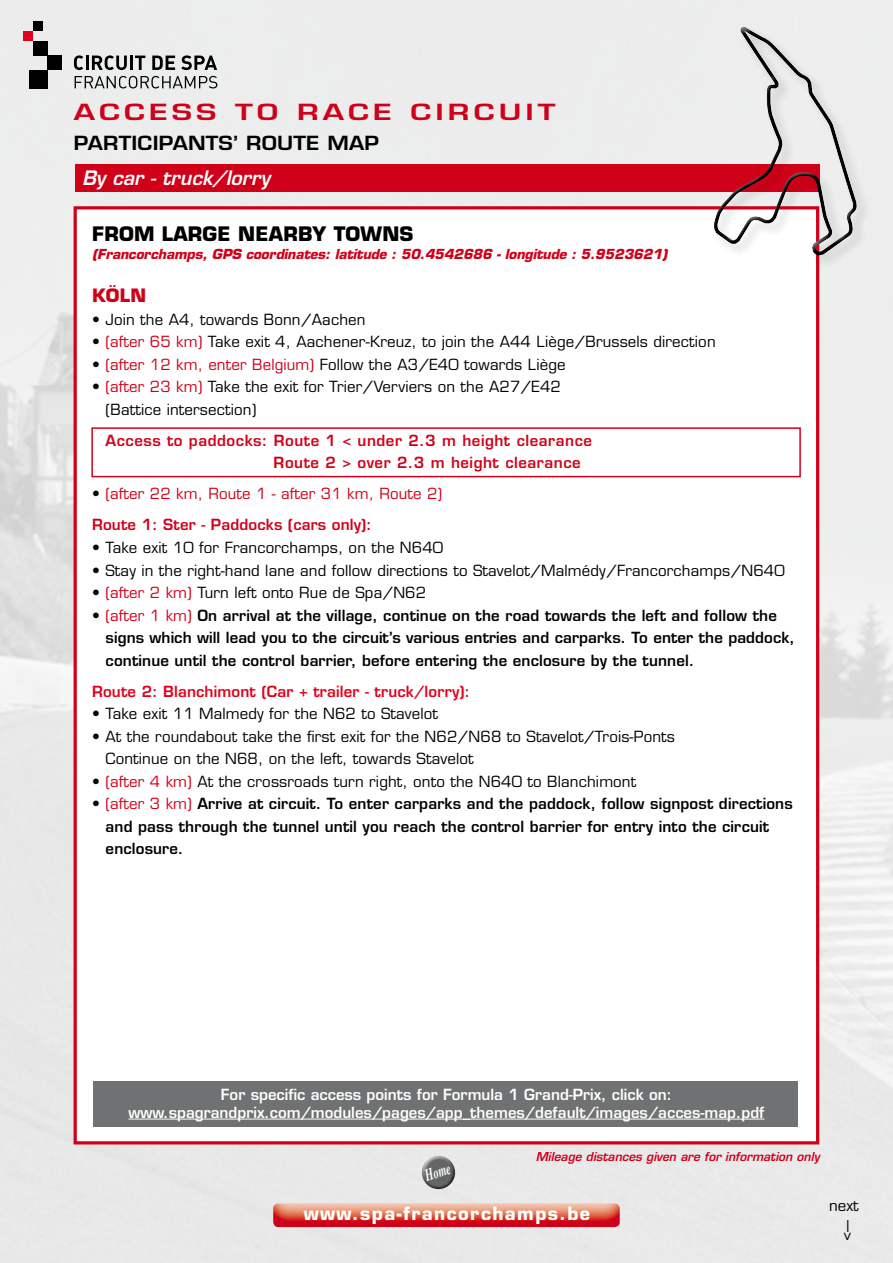
<style>
.page{position:relative;width:893px;height:1263px;background:#fff}
.page>*{position:absolute;margin:0;border:0;box-sizing:border-box;transform-origin:0 0}
.t1{font:600 21.75px "Eurostile";letter-spacing:.135em;color:#d10019;scale:1.39 1}
.t2{font:700 19.5px "Eurostile";letter-spacing:.01em;color:#000}
.t3{font:italic 600 19.35px "Eurostile";color:#fff}
.t4{font:600 19.05px "Eurostile";letter-spacing:.01em;color:#000;scale:1.12 1}
.t5{font:700 18px "Eurostile";color:#d10019}
.t6{font:700 17.85px "Eurostile";letter-spacing:.08em;color:#fff}
.t7{font:italic 700 16.95px "Times";color:#fff;scale:.62 1}
.t8{font:15px/22.5px "Eurostile";letter-spacing:.01em;color:#000}
.t9{font:600 15px/22.5px "Eurostile";letter-spacing:.01em;color:#000}
.t10{font:600 15px/18px "Eurostile";color:#fff;text-align:center}
.t11{font:600 15px/22.5px "Eurostile";letter-spacing:.035em;color:#d10019}
.t12{font:15px/31px "Eurostile";letter-spacing:.01em;color:#d10019}
.t13{font:600 15px "Eurostile";letter-spacing:.01em;color:#e2001a}
.t14{font:italic 700 13.5px "Eurostile";letter-spacing:-.01em;color:#d10019}
.t15{font:italic 600 12px "Eurostile";color:#d10019}
.s1{color:#d10019}
.s2{color:#000}
.s3{font-weight:600}
.s4{font-weight:400}
.s5{font-weight:400;color:#d10019}
</style>
<div class="page">
<img style="left:0;top:0;width:893px;height:1263px">
<svg style="left:74px;top:55px;width:9px;height:15px"></svg>
<hr style="left:86px;top:56px;width:3px;height:14px;background:#000">
<svg style="left:92px;top:55px;width:35px;height:15px"></svg>
<hr style="left:130px;top:56px;width:3px;height:14px;background:#000">
<svg style="left:135px;top:56px;width:10px;height:14px"></svg>
<svg style="left:152px;top:56px;width:23px;height:14px"></svg>
<svg style="left:181px;top:55px;width:36px;height:15px"></svg>
<svg style="left:75px;top:76px;width:142px;height:12px;background:#a8a9a9"></svg>
<div style="left:33px;top:41px;width:14px;height:15px;background:#000"></div>
<div style="left:47px;top:56px;width:15px;height:14px;background:#000"></div>
<div style="left:29px;top:70px;width:18px;height:18px;background:#000"></div>
<div style="left:33px;top:21px;width:9px;height:10px;background:#000"></div>
<div style="left:23px;top:31px;width:10px;height:10px;background:#e20020"></div>
<div style="left:417px;top:1155px;width:39px;height:28px;background:#fff;opacity:.75"></div>
<div style="left:420px;top:1160px;width:40px;height:31px;background:#000;opacity:.75"></div>
<div style="left:75px;top:164px;width:744px;height:28px;background:#d10019"></div>
<div style="left:74px;top:206px;width:745px;height:938px;background:#fff;border:3px solid #d10019"></div>
<img style="left:273px;top:1203px;width:347px;height:24px">
<div style="left:91px;top:427px;width:710px;height:50px;border:2px solid #d10019"></div>
<div style="left:94px;top:1081px;width:704px;height:46px;background:#707172"></div>
<hr style="left:128px;top:1119px;width:636px;height:1px;background:#fff">
<div style="left:712px;top:26px;width:158px;height:244px;background:#000;opacity:.18"></div>
<div style="left:703px;top:17px;width:151px;height:242px;background:#fff;opacity:.75"></div>
<div style="left:707px;top:34px;width:160px;height:226px;background:#000;opacity:.75"></div>
<h1 class="t1" style="left:74px;top:99px;width:348px">ACCESS TO RACE CIRCUIT</h1>
<p class="t4" style="left:74px;top:131px;width:274px">PARTICIPANTS’ ROUTE MAP</p>
<p class="t3" style="left:82px;top:166px;width:189px">By car - truck/lorry</p>
<h2 class="t2" style="left:92px;top:222px;width:323px">FROM LARGE NEARBY TOWNS</h2>
<p class="t14" style="left:92px;top:246px;width:577px">(Francorchamps, GPS coordinates: latitude : 50.4542686 - longitude : 5.9523621)</p>
<p class="t5" style="left:92px;top:285px;width:55px">KÖLN</p>
<p class="t8" style="left:92px;top:308px;width:275px">• Join the A4, towards Bonn/Aachen</p>
<p class="t8" style="left:92px;top:331px;width:625px">• <span class="s1">(after 65 km)</span> Take exit 4, Aachener-Kreuz, to join the A44 Liège/Brussels direction</p>
<p class="t8" style="left:92px;top:353px;width:475px">• <span class="s1">(after 12 km, enter Belgium)</span> Follow the A3/E40 towards Liège</p>
<p class="t8" style="left:106px;top:376px;width:457px;text-indent:-13px">• <span class="s1">(after 23 km)</span> Take the exit for Trier/Verviers on the A27/E42 (Battice intersection)</p>
<p class="t11" style="left:274px;top:429px;width:320px;text-indent:-168px">Access to paddocks: Route 1 &lt; under 2.3 m height clearance<br>Route 2 &gt; over 2.3 m height clearance</p>
<p class="t12" style="left:92px;top:479px;width:352px"><span class="s2">•</span> (after 22 km, Route 1 - after 31 km, Route 2)<br><span class="s3">Route 1: Ster - Paddocks (cars only):</span></p>
<p class="t8" style="left:92px;top:536px;width:353px">• Take exit 10 for Francorchamps, on the N640</p>
<p class="t8" style="left:92px;top:559px;width:694px">• Stay in the right-hand lane and follow directions to Stavelot/Malmédy/Francorchamps/N640</p>
<p class="t8" style="left:92px;top:581px;width:336px">• <span class="s1">(after 2 km)</span> Turn left onto Rue de Spa/N62</p>
<p class="t9" style="left:106px;top:604px;width:691px;text-indent:-13px"><span class="s4">•</span> <span class="s5">(after 1 km)</span> On arrival at the village, continue on the road towards the left and follow the signs which will lead you to the circuit’s various entries and carparks. To enter the paddock, continue until the control barrier, before entering the enclosure by the tunnel.</p>
<p class="t13" style="left:92px;top:682px;width:379px">Route 2: Blanchimont (Car + trailer - truck/lorry):</p>
<p class="t8" style="left:92px;top:702px;width:347px">• Take exit 11 Malmedy for the N62 to Stavelot</p>
<p class="t8" style="left:106px;top:725px;width:571px;text-indent:-14px">• At the roundabout take the first exit for the N62/N68 to Stavelot/Trois-Ponts<br>Continue on the N68, on the left, towards Stavelot</p>
<p class="t8" style="left:92px;top:770px;width:546px">• <span class="s1">(after 4 km)</span> At the crossroads turn right, onto the N640 to Blanchimont</p>
<p class="t9" style="left:106px;top:792px;width:689px;text-indent:-14px"><span class="s4">•</span> <span class="s5">(after 3 km)</span> Arrive at circuit. To enter carparks and the paddock, follow signpost directions and pass through the tunnel until you reach the control barrier for entry into the circuit enclosure.</p>
<p class="t10" style="left:128px;top:1085px;width:637px">For specific access points for Formula 1 Grand-Prix, click on: www.spagrandprix.com/modules/pages/app_themes/default/images/acces-map.pdf</p>
<p class="t7" style="left:420px;top:1161px;width:44px;rotate:-18deg">Home</p>
<p class="t15" style="left:536px;top:1149px;width:285px">Mileage distances given are for information only</p>
<p class="t6" style="left:304px;top:1202px;width:288px">www.spa-francorchamps.be</p>
<p class="t8" style="left:829px;top:1194px;width:31px">next</p>
<p class="t8" style="left:860px;top:1220px;width:22px;rotate:90deg">---&gt;</p>
</div>
